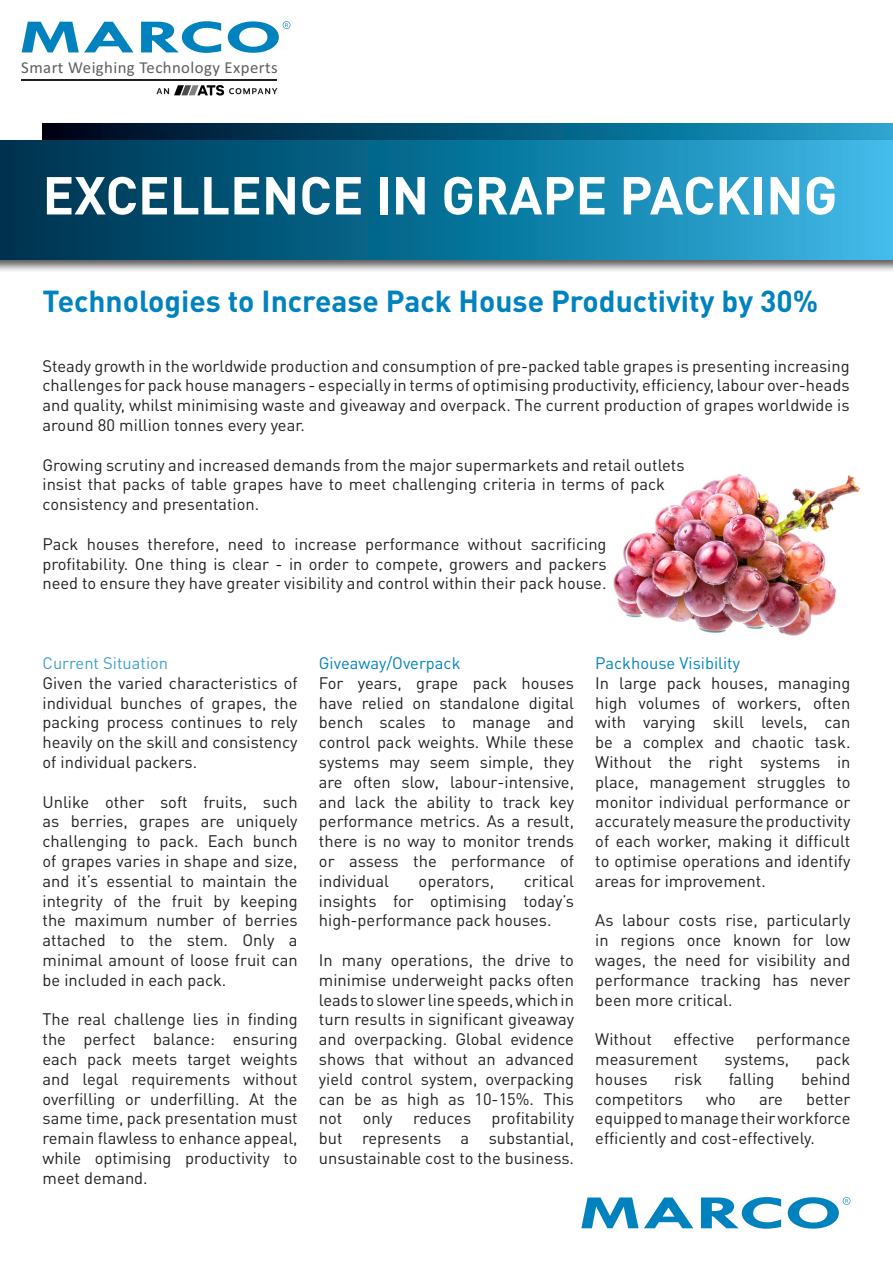
<style>
.page{position:relative;width:893px;height:1263px;background:#fff}
.page>*{position:absolute;margin:0;border:0;box-sizing:border-box;transform-origin:0 0}
.t1{font:700 52.5px "DINOT";color:#fff}
.t2{font:700 30px "DINOT";color:#0082be}
.t3{font:16.8px "Calibri";letter-spacing:.025em;color:#605e5f}
.t4{font:16.5px/19.8px "DINOT";color:#231f20;text-align:justify}
.t5{font:16.5px "DINOT";color:#0082be}
.t6{font:16.5px "DINOT";color:#40a1ce}
</style>
<div class="page">
<svg style="left:581px;top:1197px;width:57px;height:31px"></svg>
<svg style="left:644px;top:1197px;width:49px;height:31px"></svg>
<svg style="left:701px;top:1197px;width:80px;height:32px"></svg>
<svg style="left:788px;top:1197px;width:62px;height:31px"></svg>
<svg style="left:22px;top:22px;width:111px;height:30px"></svg>
<svg style="left:141px;top:21px;width:80px;height:32px"></svg>
<svg style="left:228px;top:21px;width:62px;height:32px"></svg>
<svg style="left:156px;top:85px;width:121px;height:11px"></svg>
<hr style="left:22px;top:80px;width:255px;height:1px;background:#231f20">
<svg style="left:43px;top:123px;width:850px;height:15px;background:#085475"></svg>
<img style="left:613px;top:474px;width:248px;height:162px">
<div style="left:0;top:138px;width:893px;height:136px;background:#231f20;opacity:.75"></div>
<svg style="left:0;top:140px;width:893px;height:119px;background:#117298"></svg>
<p class="t3" style="left:21px;top:56px;width:258px">Smart Weighing Technology Experts</p>
<p class="t1" style="left:43px;top:161px;width:796px">EXCELLENCE IN GRAPE PACKING</p>
<p class="t2" style="left:43px;top:282px;width:777px">Technologies to Increase Pack House Productivity by 30%</p>
<p class="t4" style="left:43px;top:355px;width:809px">Steady growth in the worldwide production and consumption of pre-packed table grapes is presenting increasing challenges for pack house managers - especially in terms of optimising productivity, efficiency, labour over-heads and quality, whilst minimising waste and giveaway and overpack. The current production of grapes worldwide is around 80 million tonnes every year.</p>
<p class="t4" style="left:43px;top:454px;width:643px;text-align:left">Growing scrutiny and increased demands from the major supermarkets and retail outlets insist that packs of table grapes have to meet challenging criteria in terms of pack consistency and presentation.</p>
<p class="t4" style="left:43px;top:534px;width:566px">Pack houses therefore, need to increase performance without sacrificing profitability. One thing is clear - in order to compete, growers and packers need to ensure they have greater visibility and control within their pack house.</p>
<p class="t6" style="left:43px;top:653px;width:127px">Current Situation</p>
<p class="t4" style="left:43px;top:672px;width:257px">Given the varied characteristics of individual bunches of grapes, the packing process continues to rely heavily on the skill and consistency of individual packers.</p>
<p class="t4" style="left:43px;top:791px;width:257px">Unlike other soft fruits, such as berries, grapes are uniquely challenging to pack. Each bunch of grapes varies in shape and size, and it’s essential to maintain the integrity of the fruit by keeping the maximum number of berries attached to the stem. Only a minimal amount of loose fruit can be included in each pack.</p>
<p class="t4" style="left:43px;top:1009px;width:257px">The real challenge lies in finding the perfect balance: ensuring each pack meets target weights and legal requirements without overfilling or underfilling. At the same time, pack presentation must remain flawless to enhance appeal, while optimising productivity to meet demand.</p>
<p class="t5" style="left:319px;top:653px;width:143px">Giveaway/Overpack</p>
<p class="t4" style="left:319px;top:672px;width:257px">For years, grape pack houses have relied on standalone digital bench scales to manage and control pack weights. While these systems may seem simple, they are often slow, labour-intensive, and lack the ability to track key performance metrics. As a result, there is no way to monitor trends or assess the performance of individual</p>
<p class="t4" style="left:319px;top:870px;width:257px;text-indent:205px">critical insights for optimising today’s high-performance pack houses.</p>
<p class="t4" style="left:319px;top:950px;width:257px">In many operations, the drive to minimise underweight packs often leads to slower line speeds, which in turn results in significant giveaway and overpacking. Global evidence shows that without an advanced yield control system, overpacking can be as high as 10-15%. This not only reduces profitability but represents a substantial, unsustainable cost to the business.</p>
<p class="t4" style="left:419px;top:870px;width:77px">operators,</p>
<p class="t5" style="left:595px;top:653px;width:146px">Packhouse Visibility</p>
<p class="t4" style="left:595px;top:672px;width:257px">In large pack houses, managing high volumes of workers, often with varying skill levels, can be a complex and chaotic task.<br>Without the right systems in place, management struggles to monitor individual performance or accurately measure the productivity of each worker, making it difficult to optimise operations and identify areas for improvement.</p>
<p class="t4" style="left:595px;top:910px;width:257px">As labour costs rise, particularly in regions once known for low wages, the need for visibility and performance tracking has never been more critical.</p>
<p class="t4" style="left:595px;top:1029px;width:58px">Without</p>
<p class="t4" style="left:673px;top:1029px;width:63px">effective</p>
<p class="t4" style="left:756px;top:1029px;width:96px">performance</p>
<p class="t4" style="left:595px;top:1049px;width:104px">measurement</p>
<p class="t4" style="left:724px;top:1049px;width:66px">systems,</p>
<p class="t4" style="left:816px;top:1049px;width:36px">pack</p>
<p class="t4" style="left:595px;top:1068px;width:54px">houses</p>
<p class="t4" style="left:674px;top:1068px;width:30px">risk</p>
<p class="t4" style="left:729px;top:1068px;width:47px">falling</p>
<p class="t4" style="left:801px;top:1068px;width:51px">behind</p>
<p class="t4" style="left:595px;top:1088px;width:89px">competitors</p>
<p class="t4" style="left:706px;top:1088px;width:31px">who</p>
<p class="t4" style="left:759px;top:1088px;width:25px">are</p>
<p class="t4" style="left:595px;top:1088px;width:257px;text-indent:211px">better equipped to manage their workforce efficiently and cost-effectively.</p>
</div>
